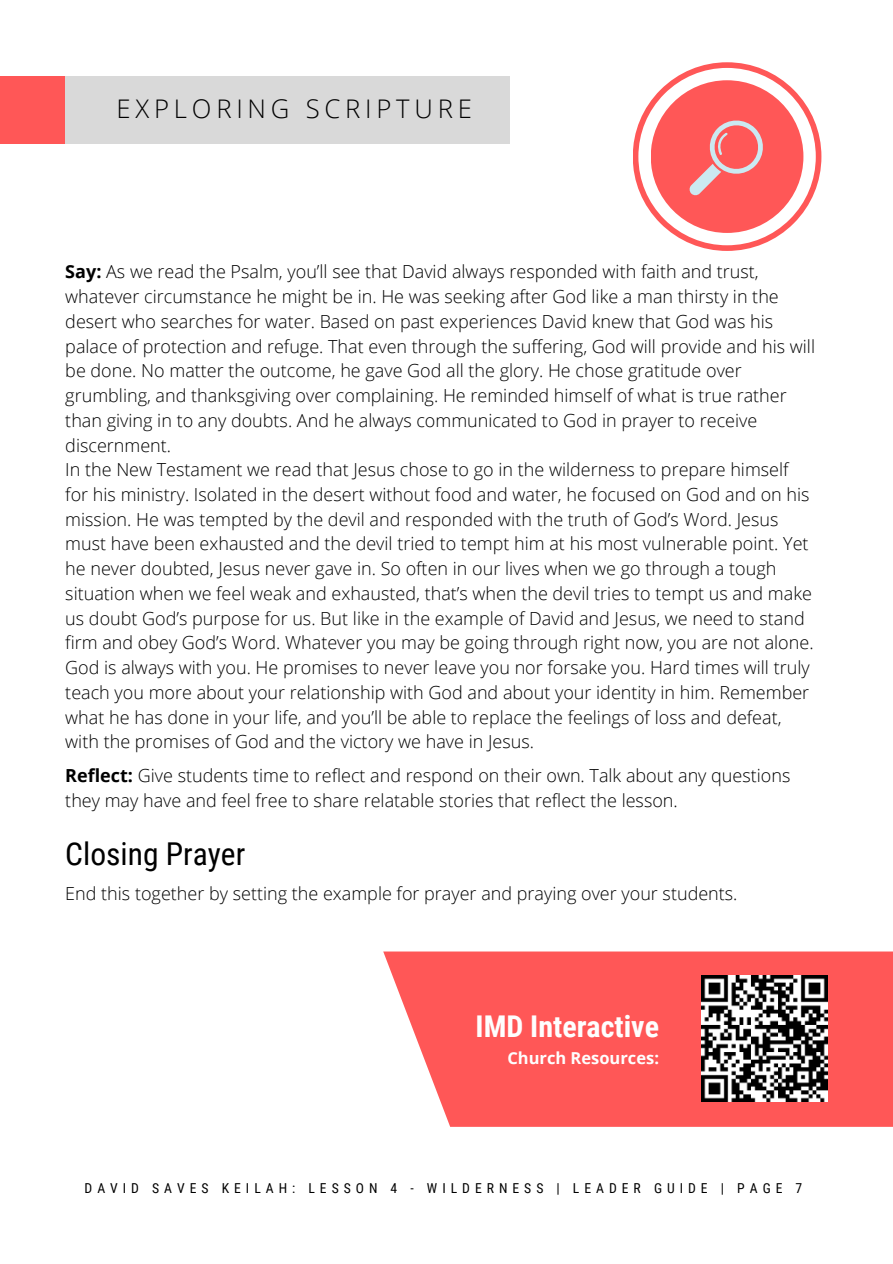
<style>
.page{position:relative;width:893px;height:1264px;background:#fff}
.page>*{position:absolute;margin:0;border:0;box-sizing:border-box;transform-origin:0 0}
.t1{font:31.5px "Roboto Condensed";color:#000}
.t2{font:700 30px "Roboto Condensed";color:#fefefe}
.t3{font:300 25.65px "Open Sans";letter-spacing:.185em;color:#000}
.t4{font:300 18px/24.8px "Open Sans";color:#000}
.t5{font:700 16.5px "Open Sans";color:#fefefe}
.t6{font:13.65px "Roboto Condensed";letter-spacing:.365em;color:#000}
.s1{font-weight:700}
</style>
<div class="page">
<div style="left:0;top:77px;width:66px;height:67px;background:#ff5757"></div>
<div style="left:65px;top:77px;width:444px;height:67px;background:#d9d9d9"></div>
<svg style="left:633px;top:62px;width:188px;height:189px"></svg>
<svg style="left:383px;top:951px;width:509px;height:175px;background:#fe6464"></svg>
<img style="left:701px;top:975px;width:126px;height:126px">
<h3 class="t3" style="left:117px;top:91px;width:357px">EXPLORING SCRIPTURE</h3>
<p class="t4" style="left:65px;top:259px;width:751px"><span class="s1">Say:</span> As we read the Psalm, you’ll see that David always responded with faith and trust, whatever circumstance he might be in. He was seeking after God like a man thirsty in the desert who searches for water. Based on past experiences David knew that God was his palace of protection and refuge. That even through the suffering, God will provide and his will be done. No matter the outcome, he gave God all the glory. He chose gratitude over grumbling, and thanksgiving over complaining. He reminded himself of what is true rather than giving in to any doubts. And he always communicated to God in prayer to receive discernment.<br>In the New Testament we read that Jesus chose to go in the wilderness to prepare himself for his ministry. Isolated in the desert without food and water, he focused on God and on his mission. He was tempted by the devil and responded with the truth of God’s Word. Jesus must have been exhausted and the devil tried to tempt him at his most vulnerable point. Yet he never doubted, Jesus never gave in. So often in our lives when we go through a tough situation when we feel weak and exhausted, that’s when the devil tries to tempt us and make us doubt God’s purpose for us. But like in the example of David and Jesus, we need to stand firm and obey God’s Word. Whatever you may be going through right now, you are not alone.<br>God is always with you. He promises to never leave you nor forsake you. Hard times will truly teach you more about your relationship with God and about your identity in him. Remember what he has done in your life, and you’ll be able to replace the feelings of loss and defeat, with the promises of God and the victory we have in Jesus.</p>
<p class="t4" style="left:65px;top:762px;width:726px"><span class="s1">Reflect:</span> Give students time to reflect and respond on their own. Talk about any questions they may have and feel free to share relatable stories that reflect the lesson.</p>
<h1 class="t1" style="left:65px;top:831px;width:181px">Closing Prayer</h1>
<p class="t4" style="left:65px;top:881px;width:673px">End this together by setting the example for prayer and praying over your students.</p>
<h2 class="t2" style="left:475px;top:1005px;width:185px">IMD Interactive</h2>
<p class="t5" style="left:507px;top:1046px;width:153px">Church Resources:</p>
<p class="t6" style="left:85px;top:1178px;width:719px">DAVID SAVES KEILAH: LESSON 4 - WILDERNESS | LEADER GUIDE | PAGE 7</p>
</div>
